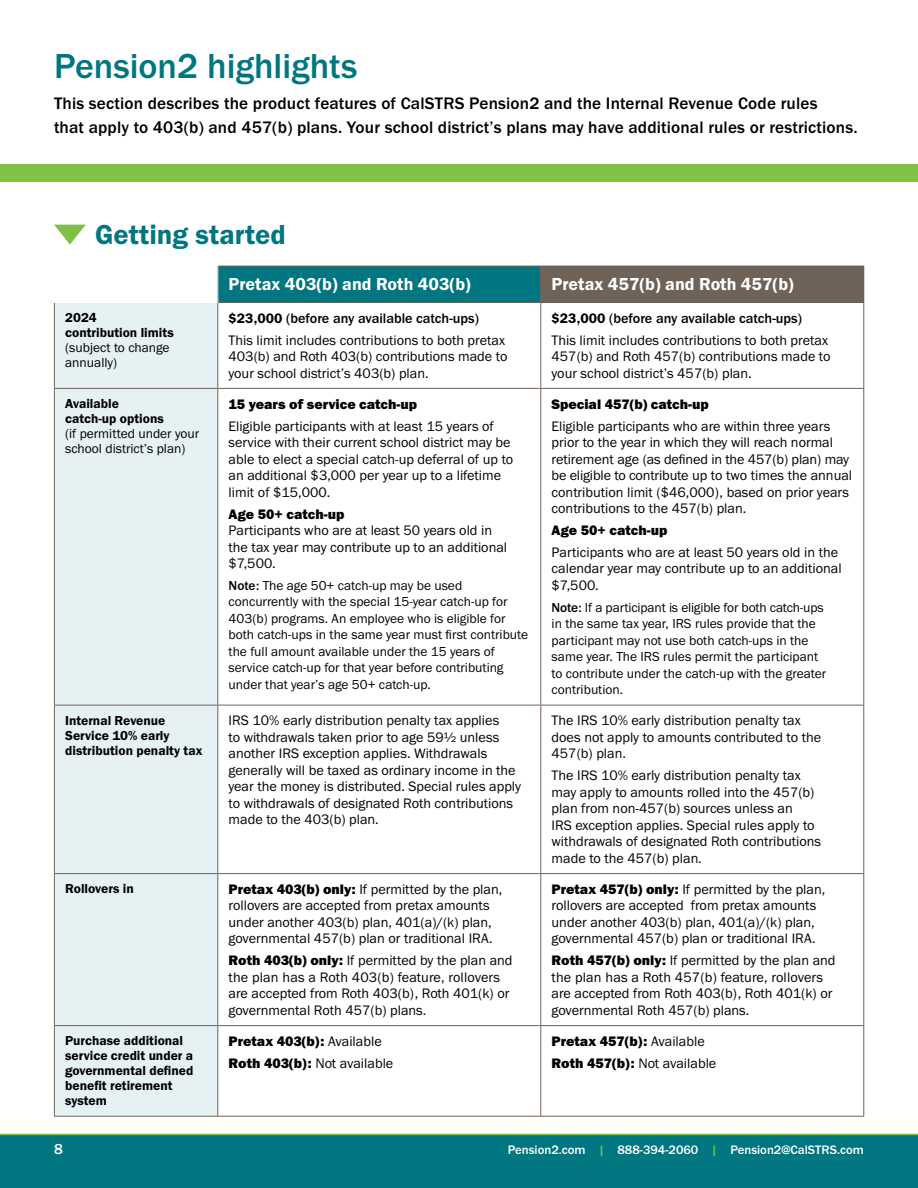
<style>
.page{position:relative;width:918px;height:1188px;background:#fff}
.page>*{position:absolute;margin:0;border:0;box-sizing:border-box;transform-origin:0 0}
.t1{font:500 36px "Franklin Gothic URW";color:#007681}
.t2{font:28.5px "Franklin Gothic URW Dem";color:#007681}
.t3{font:18px "Franklin Gothic URW Dem";color:#fff}
.t4{font:500 17.25px/24px "Franklin Gothic URW";letter-spacing:.01em;color:#000}
.t5{font:500 15px "Franklin Gothic URW";color:#fff}
.chart_text{font:14.25px/16.5px "Franklin Gothic URW Boo";color:#000}
.chart_text-2{font:14.25px "Franklin Gothic URW Hea";color:#000}
.chart_text-3{font:500 14.25px "Franklin Gothic URW";color:#000}
.chart_text-4{font:13.5px/16.5px "Franklin Gothic URW Boo";color:#000}
.chart_text-5{font:13.5px/15px "Franklin Gothic URW Dem";color:#000}
.t6{font:500 12.75px "Franklin Gothic URW";color:#fff}
.s1{font-family:"Franklin Gothic URW Dem"}
.s2{font-family:"Franklin Gothic URW Dem";font-weight:400}
.s3{font-family:"Franklin Gothic URW";font-weight:500}
.s4{font-family:"Franklin Gothic URW Hea"}
.s5{font-family:"Franklin Gothic URW Boo"}
.s6{color:#7dc243}
</style>
<div class="page">
<div style="left:0;top:1134px;width:918px;height:54px;background:#007681"></div>
<div style="left:218px;top:266px;width:323px;height:36px;background:#007681"></div>
<div style="left:541px;top:266px;width:323px;height:36px;background:#6f6259"></div>
<div style="left:55px;top:303px;width:162px;height:813px;background:#e6f1f3"></div>
<hr style="left:218px;top:266px;width:323px;height:1px;background:#706259">
<hr style="left:540px;top:266px;width:1px;height:36px;background:#706259">
<hr style="left:54px;top:303px;width:1px;height:85px;background:#706259">
<hr style="left:218px;top:302px;width:323px;height:1px;background:#706259">
<hr style="left:217px;top:303px;width:1px;height:85px;background:#706259">
<hr style="left:541px;top:302px;width:323px;height:1px;background:#706259">
<hr style="left:540px;top:303px;width:1px;height:85px;background:#706259">
<hr style="left:863px;top:303px;width:1px;height:85px;background:#706259">
<hr style="left:54px;top:388px;width:164px;height:1px;background:#706259">
<hr style="left:54px;top:389px;width:1px;height:316px;background:#706259">
<hr style="left:218px;top:388px;width:323px;height:1px;background:#706259">
<hr style="left:217px;top:389px;width:1px;height:316px;background:#706259">
<hr style="left:541px;top:388px;width:323px;height:1px;background:#706259">
<hr style="left:540px;top:389px;width:1px;height:316px;background:#706259">
<hr style="left:863px;top:389px;width:1px;height:316px;background:#706259">
<hr style="left:54px;top:705px;width:164px;height:1px;background:#706259">
<hr style="left:54px;top:705px;width:1px;height:168px;background:#706259">
<hr style="left:218px;top:705px;width:323px;height:1px;background:#706259">
<hr style="left:217px;top:705px;width:1px;height:168px;background:#706259">
<hr style="left:541px;top:705px;width:323px;height:1px;background:#706259">
<hr style="left:540px;top:705px;width:1px;height:168px;background:#706259">
<hr style="left:863px;top:705px;width:1px;height:168px;background:#706259">
<hr style="left:54px;top:873px;width:164px;height:1px;background:#706259">
<hr style="left:54px;top:874px;width:1px;height:151px;background:#706259">
<hr style="left:218px;top:873px;width:323px;height:1px;background:#706259">
<hr style="left:217px;top:874px;width:1px;height:151px;background:#706259">
<hr style="left:541px;top:873px;width:323px;height:1px;background:#706259">
<hr style="left:540px;top:874px;width:1px;height:151px;background:#706259">
<hr style="left:863px;top:874px;width:1px;height:151px;background:#706259">
<hr style="left:54px;top:1025px;width:164px;height:1px;background:#706259">
<hr style="left:54px;top:1026px;width:1px;height:90px;background:#706259">
<hr style="left:218px;top:1025px;width:323px;height:1px;background:#706259">
<hr style="left:217px;top:1026px;width:1px;height:90px;background:#706259">
<hr style="left:541px;top:1025px;width:323px;height:1px;background:#706259">
<hr style="left:540px;top:1026px;width:1px;height:90px;background:#706259">
<hr style="left:863px;top:1026px;width:1px;height:90px;background:#706259">
<hr style="left:54px;top:1116px;width:164px;height:1px;background:#706259">
<hr style="left:218px;top:1116px;width:323px;height:1px;background:#706259">
<hr style="left:541px;top:1116px;width:323px;height:1px;background:#706259">
<div style="left:0;top:164px;width:918px;height:17px;background:#7dc243"></div>
<svg style="left:54px;top:225px;width:32px;height:20px"></svg>
<hr style="left:0;top:1134px;width:918px;height:1px;background:#7dc243">
<h3 class="t1" style="left:54px;top:44px;width:305px">Pension2 highlights</h3>
<p class="t4" style="left:54px;top:91px;width:805px">This section describes the product features of CalSTRS Pension2 and the Internal Revenue Code rules<br>that apply to 403(b) and 457(b) plans. Your school district’s plans may have additional rules or restrictions.</p>
<h4 class="t2" style="left:95px;top:217px;width:192px">Getting started</h4>
<p class="t3" style="left:229px;top:273px;width:244px">Pretax 403(b) and Roth 403(b)</p>
<p class="t3" style="left:552px;top:273px;width:244px">Pretax 457(b) and Roth 457(b)</p>
<p class="chart_text-4" style="left:65px;top:310px;width:110px;line-height:15px"><span class="s1">2024<br>contribution limits </span>(subject to change annually)</p>
<p class="chart_text-3" style="left:229px;top:309px;width:252px"><span class="s2">$23,000</span> (before any available catch-ups)</p>
<p class="chart_text" style="left:229px;top:331px;width:280px">This limit includes contributions to both pretax<br>403(b) and Roth 403(b) contributions made to your school district’s 403(b) plan.</p>
<p class="chart_text-4" style="left:65px;top:396px;width:136px;line-height:15px"><span class="s1">Available<br>catch-up options<br></span>(if permitted under your school district’s plan)</p>
<h5 class="chart_text-2" style="left:229px;top:395px;width:190px">15 years of service catch-up</h5>
<p class="chart_text" style="left:229px;top:417px;width:286px">Eligible participants with at least 15 years of service with their current school district may be able to elect a special catch-up deferral of up to an additional $3,000 per year up to a lifetime limit of $15,000.</p>
<h5 class="chart_text-2" style="left:229px;top:505px;width:117px">Age 50+ catch-up</h5>
<p class="chart_text" style="left:229px;top:522px;width:280px">Participants who are at least 50 years old in the tax year may contribute up to an additional $7,500.</p>
<p class="chart_text-4" style="left:229px;top:577px;width:301px"><span class="s3">Note:</span> The age 50+ catch-up may be used concurrently with the special 15-year catch-up for 403(b) programs. An employee who is eligible for both catch-ups in the same year must first contribute the full amount available under the 15 years of service catch-up for that year before contributing under that year’s age 50+ catch-up.</p>
<p class="chart_text-3" style="left:552px;top:309px;width:252px"><span class="s2">$23,000</span> (before any available catch-ups)</p>
<p class="chart_text" style="left:552px;top:331px;width:280px">This limit includes contributions to both pretax<br>457(b) and Roth 457(b) contributions made to your school district’s 457(b) plan.</p>
<h5 class="chart_text-2" style="left:552px;top:395px;width:159px">Special 457(b) catch-up</h5>
<p class="chart_text" style="left:552px;top:417px;width:302px">Eligible participants who are within three years prior to the year in which they will reach normal retirement age (as defined in the 457(b) plan) may be eligible to contribute up to two times the annual contribution limit ($46,000), based on prior years contributions to the 457(b) plan.</p>
<h5 class="chart_text-2" style="left:552px;top:521px;width:117px">Age 50+ catch-up</h5>
<p class="chart_text" style="left:552px;top:544px;width:292px">Participants who are at least 50 years old in the calendar year may contribute up to an additional $7,500.</p>
<p class="chart_text-4" style="left:552px;top:599px;width:276px"><span class="s3">Note:</span> If a participant is eligible for both catch-ups in the same tax year, IRS rules provide that the participant may not use both catch-ups in the same year. The IRS rules permit the participant to contribute under the catch-up with the greater contribution.</p>
<p class="chart_text-5" style="left:65px;top:713px;width:139px">Internal Revenue<br>Service 10% early distribution penalty tax</p>
<p class="chart_text" style="left:229px;top:712px;width:294px">IRS 10% early distribution penalty tax applies<br>to withdrawals taken prior to age 59½ unless another IRS exception applies. Withdrawals generally will be taxed as ordinary income in the year the money is distributed. Special rules apply to withdrawals of designated Roth contributions made to the 403(b) plan.</p>
<p class="chart_text" style="left:552px;top:712px;width:271px">The IRS 10% early distribution penalty tax does not apply to amounts contributed to the<br>457(b) plan.</p>
<p class="chart_text" style="left:552px;top:767px;width:271px">The IRS 10% early distribution penalty tax may apply to amounts rolled into the 457(b) plan from non-457(b) sources unless an<br>IRS exception applies. Special rules apply to withdrawals of designated Roth contributions made to the 457(b) plan.</p>
<p class="chart_text-5" style="left:65px;top:881px;width:70px">Rollovers in</p>
<p class="chart_text" style="left:229px;top:881px;width:275px"><span class="s4">Pretax 403(b) only:</span> If permitted by the plan, rollovers are accepted from pretax amounts under another 403(b) plan, 401(a)/(k) plan, governmental 457(b) plan or traditional IRA.</p>
<p class="chart_text" style="left:229px;top:952px;width:286px"><span class="s4">Roth 403(b) only:</span> If permitted by the plan and the plan has a Roth 403(b) feature, rollovers are accepted from Roth 403(b), Roth 401(k) or governmental Roth 457(b) plans.</p>
<p class="chart_text-5" style="left:65px;top:1033px;width:130px">Purchase additional service credit under a governmental defined benefit retirement system</p>
<p class="chart_text-2" style="left:229px;top:1032px;width:155px">Pretax 403(b): <span class="s5">Available</span></p>
<p class="chart_text" style="left:229px;top:1055px;width:166px"><span class="s4">Roth 403(b):</span> Not available</p>
<p class="chart_text" style="left:552px;top:881px;width:275px"><span class="s4">Pretax 457(b) only:</span> If permitted by the plan, rollovers are accepted from pretax amounts under another 403(b) plan, 401(a)/(k) plan, governmental 457(b) plan or traditional IRA.</p>
<p class="chart_text" style="left:552px;top:952px;width:286px"><span class="s4">Roth 457(b) only:</span> If permitted by the plan and the plan has a Roth 457(b) feature, rollovers are accepted from Roth 403(b), Roth 401(k) or governmental Roth 457(b) plans.</p>
<p class="chart_text-2" style="left:552px;top:1032px;width:155px">Pretax 457(b): <span class="s5">Available</span></p>
<p class="chart_text" style="left:552px;top:1055px;width:166px"><span class="s4">Roth 457(b):</span> Not available</p>
<p class="t5" style="left:54px;top:1139px;width:10px">8</p>
<p class="t6" style="left:508px;top:1142px;width:358px">Pension2.com <span class="s6">|</span> 888-394-2060 <span class="s6">|</span> Pension2@CalSTRS.com</p>
</div>
